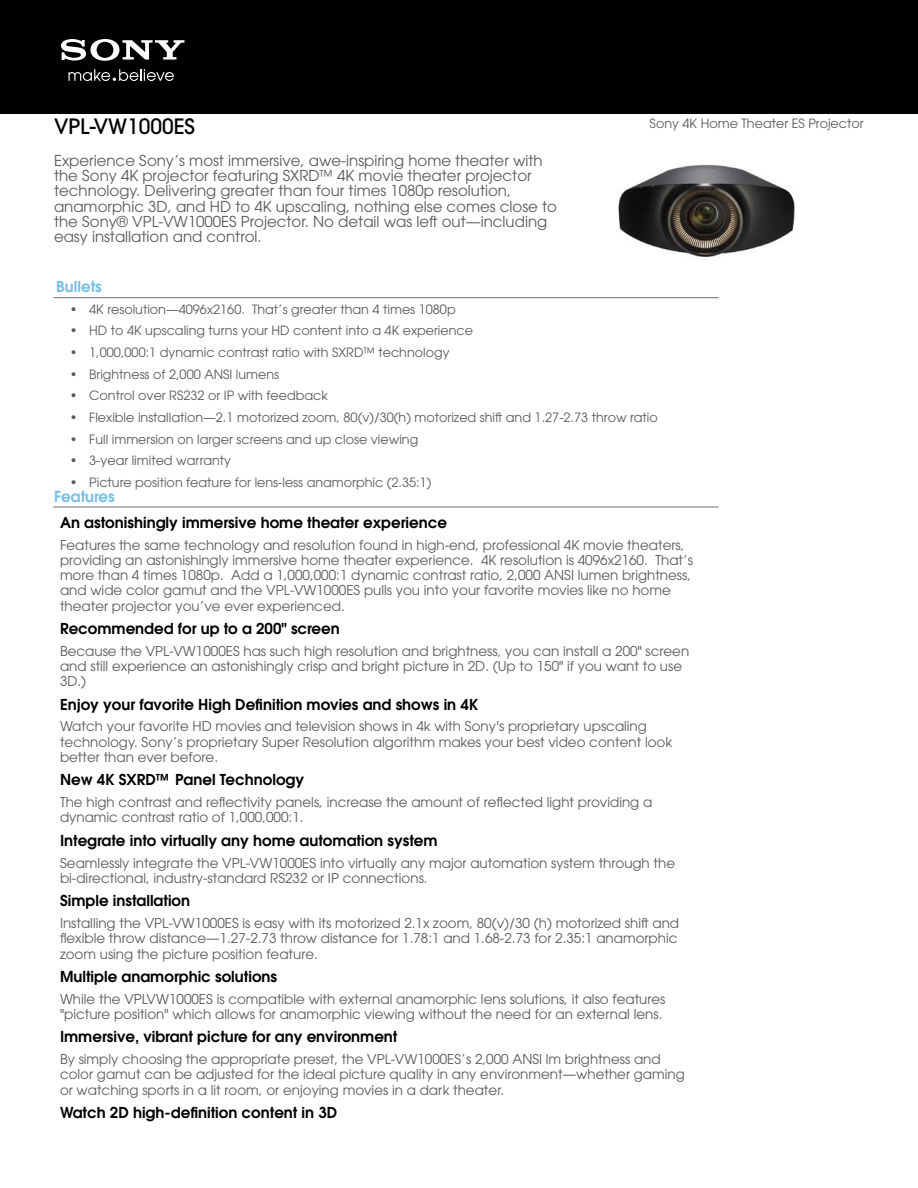
<style>
.page{position:relative;width:918px;height:1188px;background:#fff}
.page>*{position:absolute;margin:0;border:0;box-sizing:border-box;transform-origin:0 0}
.t1{font:500 21px "ITC Avant Garde Std";color:#000}
.t2{font:600 15px "ITC Avant Garde Std";color:#000}
.t3{font:15px/15.3px "ITC Avant Garde Std";color:#58595b}
.t4{font:600 15px "ITC Avant Garde Std";color:#75bee9}
.t5{font:13.5px/15.3px "ITC Avant Garde Std";color:#58595b}
.t6{font:12.75px "ITC Avant Garde Std";color:#58595b}
</style>
<div class="page">
<div style="left:0;top:0;width:918px;height:113px;background:#000"></div>
<svg style="left:69px;top:69px;width:105px;height:12px"></svg>
<svg style="left:61px;top:39px;width:124px;height:22px"></svg>
<hr style="left:54px;top:297px;width:665px;height:1px;background:#6d6e71">
<hr style="left:53px;top:507px;width:666px;height:1px;background:#6d6e71">
<img style="left:618px;top:164px;width:177px;height:93px">
<h1 class="t1" style="left:54px;top:113px;width:143px">VPL-VW1000ES</h1>
<p class="t3" style="left:54px;top:153px;width:505px">Experience Sony’s most immersive, awe-inspiring home theater with the Sony 4K projector featuring SXRD™ 4K movie theater projector technology. Delivering greater than four times 1080p resolution, anamorphic 3D, and HD to 4K upscaling, nothing else comes close to the Sony® VPL-VW1000ES Projector. No detail was left out—including easy installation and control.</p>
<p class="t6" style="left:649px;top:116px;width:216px">Sony 4K Home Theater ES Projector</p>
<p class="t4" style="left:56px;top:277px;width:47px">Bullets</p>
<p class="t6" style="left:70px;top:301px;width:387px">• 4K resolution—4096x2160. That’s greater than 4 times 1080p</p>
<p class="t6" style="left:70px;top:323px;width:405px">• HD to 4K upscaling turns your HD content into a 4K experience</p>
<p class="t6" style="left:70px;top:344px;width:381px">• 1,000,000:1 dynamic contrast ratio with SXRD™ technology</p>
<p class="t6" style="left:70px;top:366px;width:211px">• Brightness of 2,000 ANSI lumens</p>
<p class="t6" style="left:70px;top:388px;width:260px">• Control over RS232 or IP with feedback</p>
<p class="t6" style="left:70px;top:409px;width:590px">• Flexible installation—2.1 motorized zoom, 80(v)/30(h) motorized shift and 1.27-2.73 throw ratio</p>
<p class="t6" style="left:70px;top:431px;width:350px">• Full immersion on larger screens and up close viewing</p>
<p class="t6" style="left:70px;top:453px;width:163px">• 3-year limited warranty</p>
<p class="t6" style="left:70px;top:474px;width:363px">• Picture position feature for lens-less anamorphic (2.35:1)</p>
<p class="t4" style="left:54px;top:487px;width:62px">Features</p>
<p class="t2" style="left:60px;top:512px;width:388px">An astonishingly immersive home theater experience</p>
<p class="t5" style="left:60px;top:537px;width:635px">Features the same technology and resolution found in high-end, professional 4K movie theaters, providing an astonishingly immersive home theater experience. 4K resolution is 4096x2160. That’s more than 4 times 1080p. Add a 1,000,000:1 dynamic contrast ratio, 2,000 ANSI lumen brightness, and wide color gamut and the VPL-VW1000ES pulls you into your favorite movies like no home theater projector you’ve ever experienced.</p>
<p class="t2" style="left:60px;top:619px;width:281px">Recommended for up to a 200" screen</p>
<p class="t5" style="left:60px;top:643px;width:631px">Because the VPL-VW1000ES has such high resolution and brightness, you can install a 200" screen and still experience an astonishingly crisp and bright picture in 2D. (Up to 150" if you want to use<br>3D.)</p>
<p class="t2" style="left:60px;top:694px;width:420px">Enjoy your favorite High Definition movies and shows in 4K</p>
<p class="t5" style="left:60px;top:719px;width:614px">Watch your favorite HD movies and television shows in 4k with Sony's proprietary upscaling technology. Sony’s proprietary Super Resolution algorithm makes your best video content look better than ever before.</p>
<p class="t2" style="left:60px;top:770px;width:246px">New 4K SXRD™ Panel Technology</p>
<p class="t5" style="left:60px;top:794px;width:594px">The high contrast and reflectivity panels, increase the amount of reflected light providing a dynamic contrast ratio of 1,000,000:1.</p>
<p class="t2" style="left:60px;top:830px;width:379px">Integrate into virtually any home automation system</p>
<p class="t5" style="left:60px;top:855px;width:617px">Seamlessly integrate the VPL-VW1000ES into virtually any major automation system through the bi-directional, industry-standard RS232 or IP connections.</p>
<p class="t2" style="left:60px;top:891px;width:132px">Simple installation</p>
<p class="t5" style="left:60px;top:915px;width:621px">Installing the VPL-VW1000ES is easy with its motorized 2.1x zoom, 80(v)/30 (h) motorized shift and flexible throw distance—1.27-2.73 throw distance for 1.78:1 and 1.68-2.73 for 2.35:1 anamorphic zoom using the picture position feature.</p>
<p class="t2" style="left:60px;top:966px;width:219px">Multiple anamorphic solutions</p>
<p class="t5" style="left:60px;top:991px;width:607px">While the VPLVW1000ES is compatible with external anamorphic lens solutions, it also features "picture position" which allows for anamorphic viewing without the need for an external lens.</p>
<p class="t2" style="left:60px;top:1027px;width:339px">Immersive, vibrant picture for any environment</p>
<p class="t5" style="left:60px;top:1051px;width:626px">By simply choosing the appropriate preset, the VPL-VW1000ES’s 2,000 ANSI lm brightness and color gamut can be adjusted for the ideal picture quality in any environment—whether gaming or watching sports in a lit room, or enjoying movies in a dark theater.</p>
<p class="t2" style="left:60px;top:1102px;width:279px">Watch 2D high-definition content in 3D</p>
</div>
